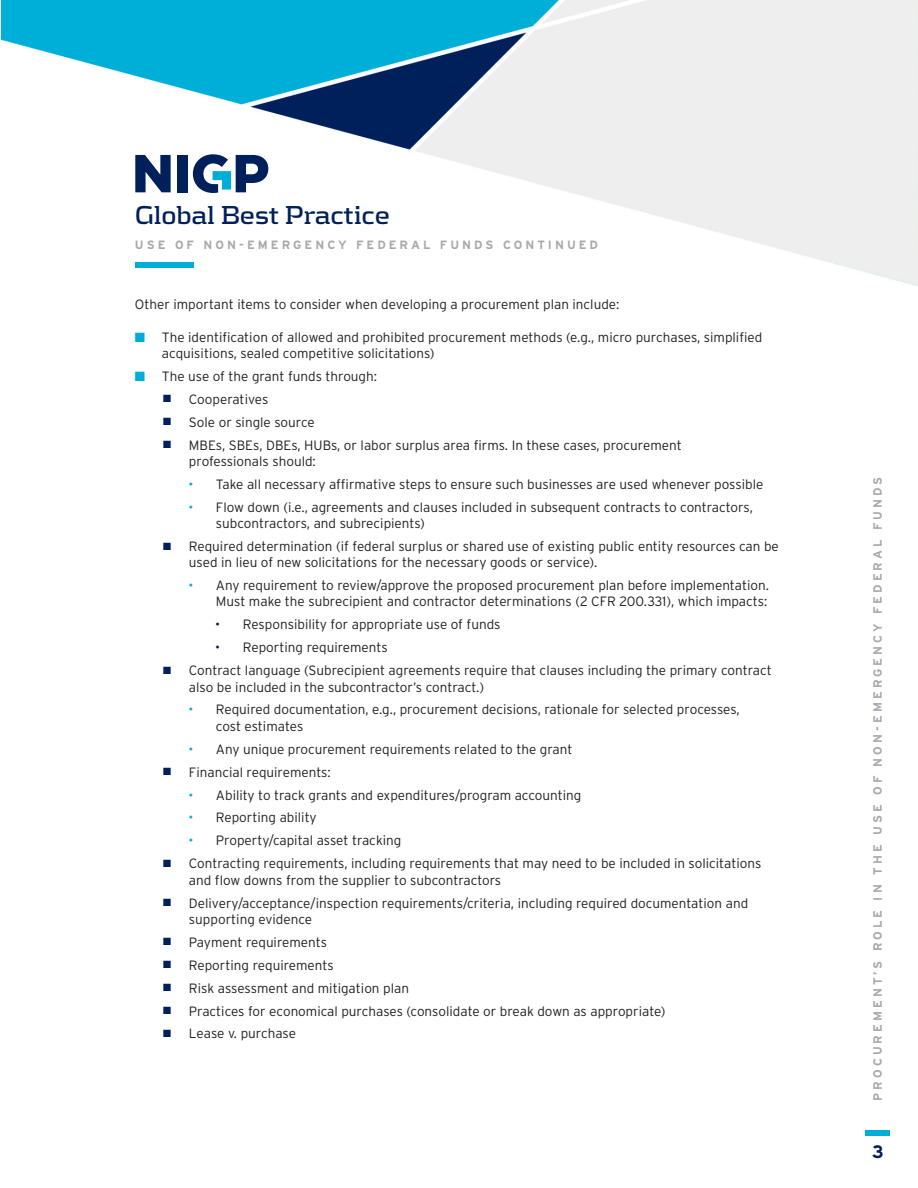
<style>
.page{position:relative;width:918px;height:1188px;background:#fff}
.page>*{position:absolute;margin:0;border:0;box-sizing:border-box;transform-origin:0 0}
.t1{font:700 27px "Kontrapunkt";letter-spacing:-.015em;color:#00205b}
.t2{font:700 18px "Interstate";color:#00205b}
.t3{font:300 13.5px/16.2px "Interstate";color:#231f20}
.t4{font:700 12px "Interstate";letter-spacing:.25em;color:#a8a9ad}
.s1{color:#00add7}
.s2{color:#00205b}
</style>
<div class="page">
<div style="left:866px;top:1130px;width:24px;height:5px;background:#00add7"></div>
<img style="left:1px;top:0;width:917px;height:285px">
<svg style="left:135px;top:155px;width:36px;height:37px"></svg>
<div style="left:177px;top:155px;width:11px;height:37px;background:#00205b"></div>
<svg style="left:193px;top:154px;width:75px;height:39px"></svg>
<div style="left:135px;top:262px;width:58px;height:6px;background:#00add7"></div>
<p class="t1" style="left:135px;top:199px;width:257px">Global Best Practice</p>
<p class="t4" style="left:135px;top:238px;width:465px">USE OF NON-EMERGENCY FEDERAL FUNDS CONTINUED</p>
<p class="t3" style="left:135px;top:297px;width:486px">Other important items to consider when developing a procurement plan include:</p>
<p class="t3" style="left:162px;top:329px;width:602px;text-indent:-27px"><span class="s1">■</span> The identification of allowed and prohibited procurement methods (e.g., micro purchases, simplified acquisitions, sealed competitive solicitations)</p>
<p class="t3" style="left:135px;top:368px;width:244px"><span class="s1">■</span> The use of the grant funds through:</p>
<p class="t3" style="left:163px;top:391px;width:107px"><span class="s2">■</span> Cooperatives</p>
<p class="t3" style="left:163px;top:414px;width:153px"><span class="s2">■</span> Sole or single source</p>
<p class="t3" style="left:189px;top:437px;width:494px;text-indent:-26px"><span class="s2">■</span> MBEs, SBEs, DBEs, HUBs, or labor surplus area firms. In these cases, procurement professionals should:</p>
<p class="t3" style="left:189px;top:476px;width:576px"><span class="s1">•</span> Take all necessary affirmative steps to ensure such businesses are used whenever possible</p>
<p class="t3" style="left:216px;top:499px;width:538px;text-indent:-27px"><span class="s1">•</span> Flow down (i.e., agreements and clauses included in subsequent contracts to contractors, subcontractors, and subrecipients)</p>
<p class="t3" style="left:189px;top:538px;width:591px;text-indent:-26px"><span class="s2">■</span> Required determination (if federal surplus or shared use of existing public entity resources can be used in lieu of new solicitations for the necessary goods or service).</p>
<p class="t3" style="left:189px;top:577px;width:582px;text-align:right"><span class="s1">•</span> Any requirement to review/approve the proposed procurement plan before implementation.<br>Must make the subrecipient and contractor determinations (2 CFR 200.331), which impacts:</p>
<p class="t3" style="left:215px;top:616px;width:287px"><span class="s2">•</span> Responsibility for appropriate use of funds</p>
<p class="t3" style="left:215px;top:639px;width:174px"><span class="s2">•</span> Reporting requirements</p>
<p class="t3" style="left:189px;top:662px;width:584px;text-indent:-26px"><span class="s2">■</span> Contract language (Subrecipient agreements require that clauses including the primary contract also be included in the subcontractor’s contract.)</p>
<p class="t3" style="left:216px;top:702px;width:525px;text-indent:-27px"><span class="s1">•</span> Required documentation, e.g., procurement decisions, rationale for selected processes, cost estimates</p>
<p class="t3" style="left:189px;top:741px;width:385px"><span class="s1">•</span> Any unique procurement requirements related to the grant</p>
<p class="t3" style="left:163px;top:764px;width:169px"><span class="s2">■</span> Financial requirements:</p>
<p class="t3" style="left:189px;top:787px;width:394px"><span class="s1">•</span> Ability to track grants and expenditures/program accounting</p>
<p class="t3" style="left:189px;top:810px;width:129px"><span class="s1">•</span> Reporting ability</p>
<p class="t3" style="left:189px;top:832px;width:214px"><span class="s1">•</span> Property/capital asset tracking</p>
<p class="t3" style="left:189px;top:855px;width:574px;text-indent:-26px"><span class="s2">■</span> Contracting requirements, including requirements that may need to be included in solicitations and flow downs from the supplier to subcontractors</p>
<p class="t3" style="left:189px;top:895px;width:561px;text-indent:-26px"><span class="s2">■</span> Delivery/acceptance/inspection requirements/criteria, including required documentation and supporting evidence</p>
<p class="t3" style="left:163px;top:934px;width:165px"><span class="s2">■</span> Payment requirements</p>
<p class="t3" style="left:163px;top:957px;width:172px"><span class="s2">■</span> Reporting requirements</p>
<p class="t3" style="left:163px;top:980px;width:247px"><span class="s2">■</span> Risk assessment and mitigation plan</p>
<p class="t3" style="left:163px;top:1003px;width:504px"><span class="s2">■</span> Practices for economical purchases (consolidate or break down as appropriate)</p>
<p class="t3" style="left:163px;top:1026px;width:135px"><span class="s2">■</span> Lease v. purchase</p>
<p class="t4" style="left:871px;top:1101px;width:626px;rotate:-90deg">PROCUREMENT’S ROLE IN THE USE OF NON-EMERGENCY FEDERAL FUNDS</p>
<p class="t2" style="left:872px;top:1141px;width:13px">3</p>
</div>
